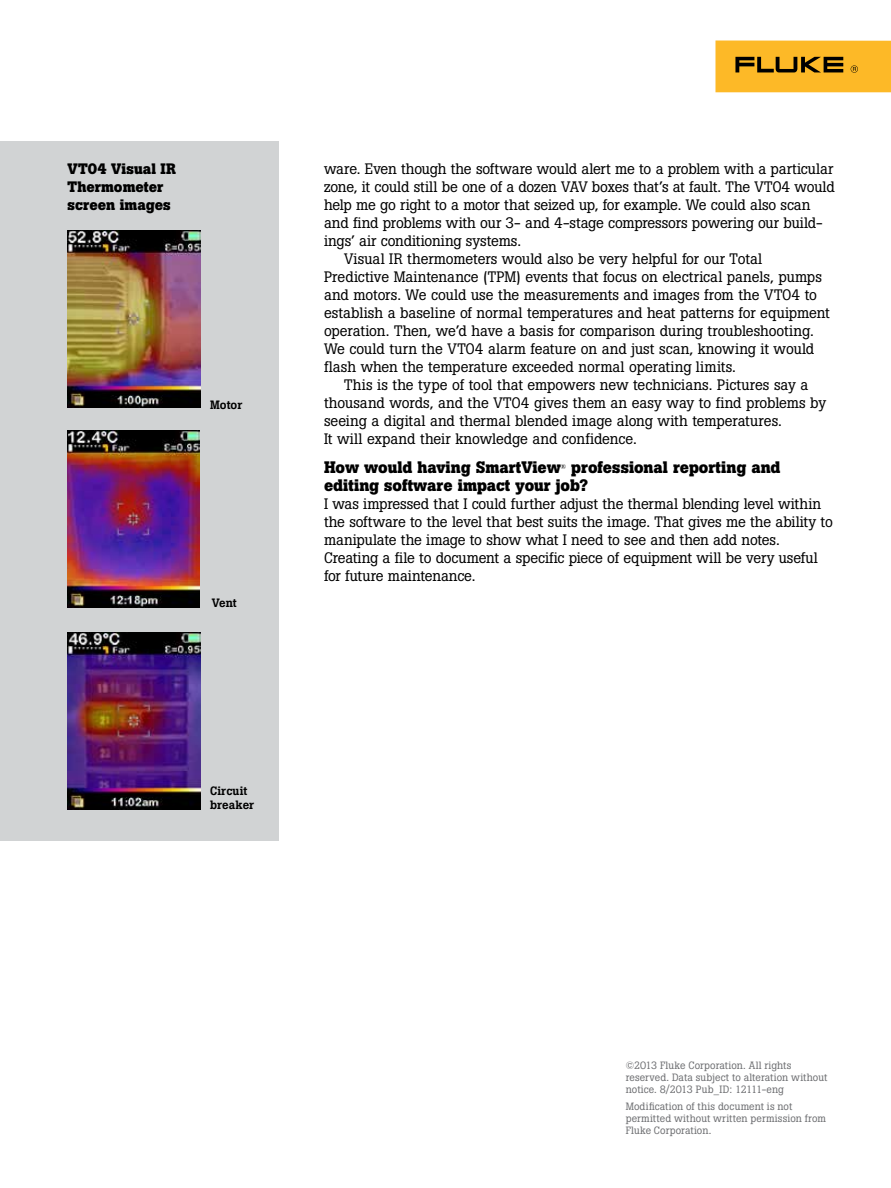
<style>
.page{position:relative;width:891px;height:1188px;background:#fff}
.page>*{position:absolute;margin:0;border:0;box-sizing:border-box;transform-origin:0 0}
.t1{font:700 16.5px/18px "Boton Pro";color:#000}
.t2{font:15px/18px "Boton Pro";letter-spacing:-.005em;color:#000}
.t3{font:700 15px/18px "Boton Pro";letter-spacing:.005em;color:#000}
.t4{font:500 12px/14.4px "Boton Pro";letter-spacing:.005em;color:#000}
.t5{font:10.5px/12px "Boton Pro";letter-spacing:.005em;color:#6d6e71}
.t6{font:7.05px "Boton Pro";color:#000}
</style>
<div class="page">
<div style="left:0;top:141px;width:279px;height:700px;background:#d1d3d4"></div>
<div style="left:716px;top:40px;width:175px;height:52px;background:#fdb927"></div>
<svg style="left:735px;top:57px;width:108px;height:15px"></svg>
<svg style="left:851px;top:65px;width:7px;height:8px"></svg>
<img style="left:68px;top:431px;width:132px;height:177px">
<img style="left:68px;top:632px;width:132px;height:177px">
<img style="left:68px;top:231px;width:132px;height:177px">
<p class="t3" style="left:68px;top:160px;width:110px">VT04 Visual IR<br>Thermometer screen images</p>
<p class="t4" style="left:210px;top:397px;width:34px">Motor</p>
<p class="t4" style="left:212px;top:596px;width:27px">Vent</p>
<p class="t2" style="left:324px;top:160px;width:511px">ware. Even though the software would alert me to a problem with a particular</p>
<p class="t2" style="left:324px;top:178px;width:512px">zone, it could still be one of a dozen VAV boxes that’s at fault. The VT04 would</p>
<p class="t2" style="left:324px;top:196px;width:488px">help me go right to a motor that seized up, for example. We could also scan</p>
<p class="t2" style="left:324px;top:214px;width:500px">and find problems with our 3- and 4-stage compressors powering our build-</p>
<p class="t2" style="left:324px;top:232px;width:199px">ings’ air conditioning systems.</p>
<p class="t2" style="left:344px;top:250px;width:419px">Visual IR thermometers would also be very helpful for our Total</p>
<p class="t2" style="left:324px;top:268px;width:499px">Predictive Maintenance (TPM) events that focus on electrical panels, pumps</p>
<p class="t2" style="left:324px;top:286px;width:495px">and motors. We could use the measurements and images from the VT04 to</p>
<p class="t2" style="left:324px;top:304px;width:507px">establish a baseline of normal temperatures and heat patterns for equipment</p>
<p class="t2" style="left:324px;top:322px;width:491px">operation. Then, we’d have a basis for comparison during troubleshooting.</p>
<p class="t2" style="left:324px;top:340px;width:492px">We could turn the VT04 alarm feature on and just scan, knowing it would</p>
<p class="t2" style="left:324px;top:358px;width:413px">flash when the temperature exceeded normal operating limits.</p>
<p class="t2" style="left:344px;top:376px;width:465px">This is the type of tool that empowers new technicians. Pictures say a</p>
<p class="t2" style="left:324px;top:394px;width:504px">thousand words, and the VT04 gives them an easy way to find problems by</p>
<p class="t2" style="left:324px;top:412px;width:460px">seeing a digital and thermal blended image along with temperatures.</p>
<p class="t2" style="left:324px;top:430px;width:314px">It will expand their knowledge and confidence.</p>
<p class="t1" style="left:324px;top:458px;width:238px">How would having SmartView</p>
<p class="t6" style="left:561px;top:462px;width:7px">®</p>
<p class="t1" style="left:324px;top:458px;width:458px;text-indent:247px">professional reporting and editing software impact your job?</p>
<p class="t2" style="left:324px;top:495px;width:510px">I was impressed that I could further adjust the thermal blending level within the software to the level that best suits the image. That gives me the ability to manipulate the image to show what I need to see and then add notes.<br>Creating a file to document a specific piece of equipment will be very useful for future maintenance.</p>
<p class="t4" style="left:210px;top:783px;width:46px">Circuit breaker</p>
<p class="t5" style="left:626px;top:1059px;width:203px">©2013 Fluke Corporation. All rights reserved. Data subject to alteration without notice. 8/2013 Pub_ID: 12111-eng</p>
<p class="t5" style="left:626px;top:1100px;width:202px">Modification of this document is not permitted without written permission from<br>Fluke Corporation.</p>
</div>
